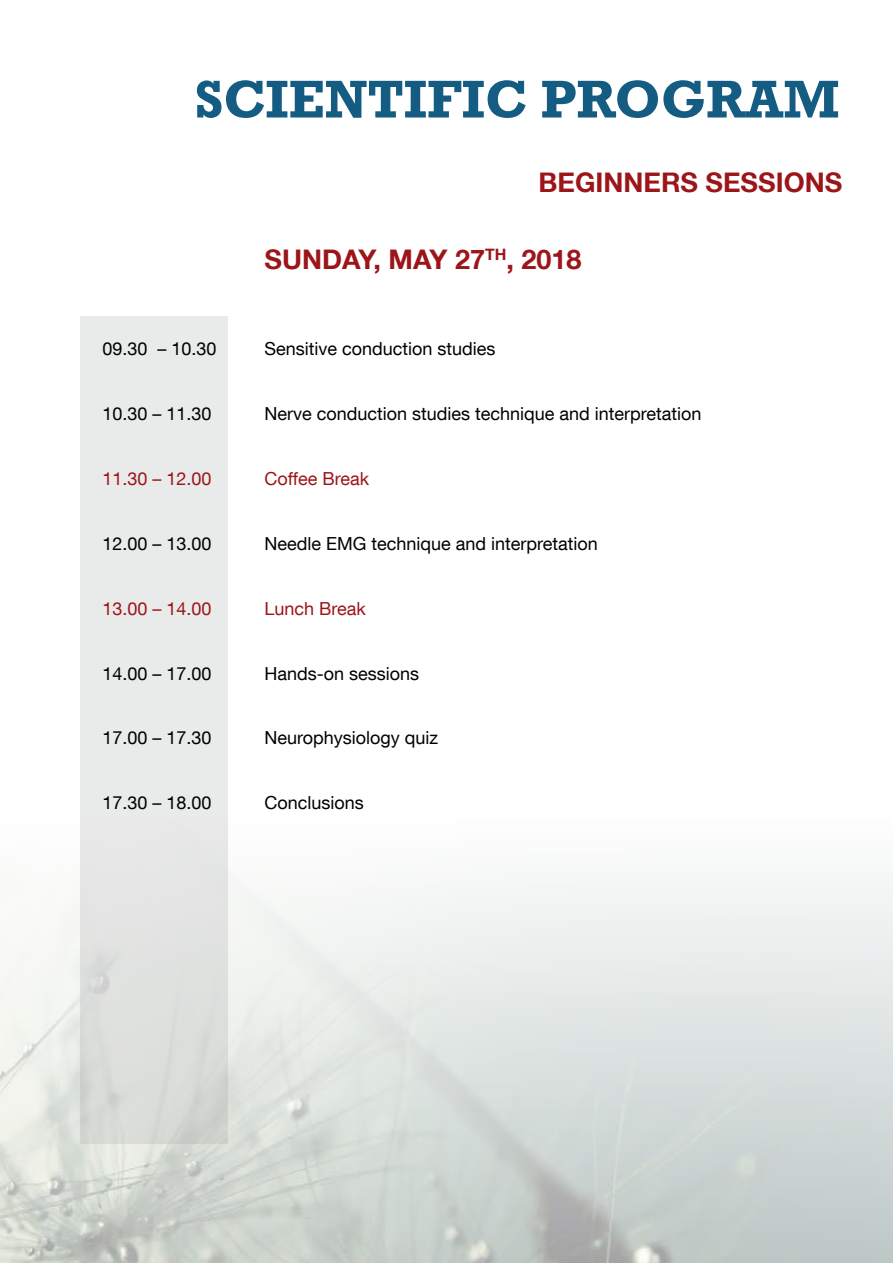
<style>
.page{position:relative;width:893px;height:1263px;background:#fff}
.page>*{position:absolute;margin:0;border:0;box-sizing:border-box;transform-origin:0 0}
.t1{font:700 54px "Rockwell";color:#155c82}
.t2{font:700 27px "Helvetica Neue LT Com";color:#9c1519}
.t3{font:18px "Helvetica Neue LT Com";color:#000}
.t4{font:18px "Helvetica Neue LT Com";color:#9c1519}
</style>
<div class="page">
<div style="left:80px;top:317px;width:148px;height:827px;background:linear-gradient(to bottom,#eeeff0,#dbdedb)"></div>
<h1 class="t1" style="left:195px;top:67px;width:646px">SCIENTIFIC PROGRAM</h1>
<h2 class="t2" style="left:539px;top:165px;width:305px">BEGINNERS SESSIONS</h2>
<h2 class="t2" style="left:264px;top:242px;width:318px">SUNDAY, MAY 27<sup>TH</sup>, 2018</h2>
<p class="t3" style="left:102px;top:338px;width:116px">09.30 – 10.30</p>
<p class="t3" style="left:264px;top:338px;width:233px">Sensitive conduction studies</p>
<p class="t3" style="left:102px;top:403px;width:111px">10.30 – 11.30</p>
<p class="t3" style="left:264px;top:403px;width:439px">Nerve conduction studies technique and interpretation</p>
<p class="t4" style="left:102px;top:468px;width:111px">11.30 – 12.00</p>
<p class="t4" style="left:264px;top:468px;width:106px">Coffee Break</p>
<p class="t3" style="left:102px;top:532px;width:111px">12.00 – 13.00</p>
<p class="t3" style="left:264px;top:532px;width:335px">Needle EMG technique and interpretation</p>
<p class="t4" style="left:102px;top:597px;width:111px">13.00 – 14.00</p>
<p class="t4" style="left:264px;top:597px;width:103px">Lunch Break</p>
<p class="t3" style="left:102px;top:662px;width:111px">14.00 – 17.00</p>
<p class="t3" style="left:264px;top:662px;width:156px">Hands-on sessions</p>
<p class="t3" style="left:102px;top:727px;width:111px">17.00 – 17.30</p>
<p class="t3" style="left:264px;top:727px;width:175px">Neurophysiology quiz</p>
<p class="t3" style="left:102px;top:792px;width:111px">17.30 – 18.00</p>
<p class="t3" style="left:264px;top:792px;width:101px">Conclusions</p>
</div>
